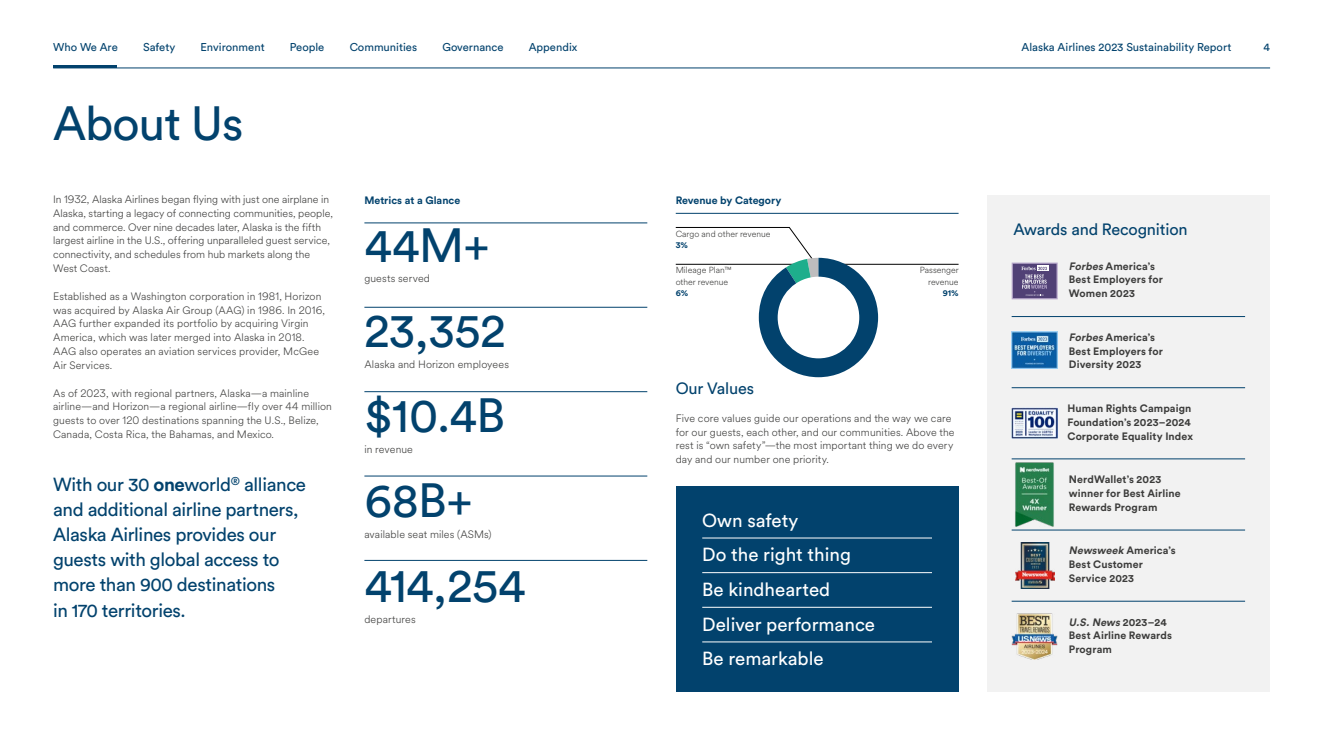
<style>
.page{position:relative;width:1323px;height:745px;background:#fff}
.page>*{position:absolute;margin:0;border:0;box-sizing:border-box;transform-origin:0 0}
.t1{font:47.5px "Circular Std";letter-spacing:-.01em;color:#02426d}
.t2{font:18.75px/25px "Circular Std";letter-spacing:-.02em;color:#02426d}
.t3{font:18.75px/34.6px "Circular Std";color:#fff}
.t4{font:16.25px "Circular Std";letter-spacing:-.01em;color:#02426d}
.t5{font:11.25px "Circular Std";color:#02426d}
.t6{font:300 10.62px/13.8px "Circular Spotify Text";letter-spacing:.01em;color:#3c3c3b}
.t7{font:700 10.62px/13.8px "Circular Std";letter-spacing:.01em;color:#3c3c3b}
.t8{font:700 10.62px "Circular Std";color:#02426d}
.t9{font:300 8.75px/11.2px "Circular Spotify Text";color:#3c3c3b;text-align:right}
.t10{font:700 8.75px "Circular Std";color:#02426d}
.s1{font-weight:700}
.s2{font-style:italic}
</style>
<div class="page">
<hr style="left:364px;top:222px;width:283px;height:1px;background:#02426d">
<hr style="left:364px;top:391px;width:283px;height:1px;background:#02426d">
<hr style="left:364px;top:307px;width:283px;height:1px;background:#02426d">
<hr style="left:364px;top:475px;width:283px;height:1px;background:#02426d">
<hr style="left:364px;top:560px;width:283px;height:1px;background:#02426d">
<hr style="left:827px;top:264px;width:131px;height:1px;background:#000">
<hr style="left:676px;top:213px;width:282px;height:1px;background:#02426d">
<svg style="left:675px;top:227px;width:203px;height:150px"></svg>
<div style="left:778px;top:276px;width:81px;height:82px;background:#fff;border-radius:50%"></div>
<div style="left:676px;top:486px;width:282px;height:205px;background:#02426d"></div>
<hr style="left:702px;top:537px;width:230px;height:1px;background:#fff">
<hr style="left:702px;top:572px;width:230px;height:1px;background:#fff">
<hr style="left:702px;top:606px;width:230px;height:1px;background:#fff">
<hr style="left:702px;top:641px;width:230px;height:1px;background:#fff">
<div style="left:987px;top:195px;width:283px;height:496px;background:#f2f2f2"></div>
<svg style="left:1012px;top:262px;width:46px;height:37px;background:#736691"></svg>
<img style="left:1012px;top:407px;width:46px;height:31px">
<img style="left:1015px;top:462px;width:39px;height:64px">
<img style="left:1012px;top:613px;width:46px;height:46px">
<hr style="left:1012px;top:316px;width:233px;height:1px;background:#02426d">
<hr style="left:1012px;top:387px;width:233px;height:1px;background:#02426d">
<hr style="left:1012px;top:458px;width:233px;height:1px;background:#02426d">
<hr style="left:1012px;top:529px;width:233px;height:1px;background:#02426d">
<hr style="left:1012px;top:600px;width:233px;height:1px;background:#02426d">
<img style="left:1015px;top:542px;width:39px;height:46px">
<img style="left:1012px;top:332px;width:46px;height:36px">
<hr style="left:53px;top:68px;width:1217px;height:1px;background:#02426d">
<hr style="left:54px;top:65px;width:63px;height:3px;background:#02426d">
<p class="t5" style="left:53px;top:40px;width:66px">Who We Are</p>
<p class="t5" style="left:143px;top:40px;width:34px">Safety</p>
<p class="t5" style="left:201px;top:40px;width:66px">Environment</p>
<p class="t5" style="left:290px;top:40px;width:36px">People</p>
<p class="t5" style="left:350px;top:40px;width:69px">Communities</p>
<p class="t5" style="left:442px;top:40px;width:63px">Governance</p>
<p class="t5" style="left:529px;top:40px;width:50px">Appendix</p>
<p class="t5" style="left:1021px;top:40px;width:211px">Alaska Airlines 2023 Sustainability Report</p>
<p class="t5" style="left:1263px;top:40px;width:8px">4</p>
<h1 class="t1" style="left:53px;top:94px;width:192px">About Us</h1>
<p class="t6" style="left:53px;top:192px;width:281px">In 1932, Alaska Airlines began flying with just one airplane in Alaska, starting a legacy of connecting communities, people, and commerce. Over nine decades later, Alaska is the fifth largest airline in the U.S., offering unparalleled guest service, connectivity, and schedules from hub markets along the West Coast.</p>
<p class="t6" style="left:53px;top:289px;width:273px">Established as a Washington corporation in 1981, Horizon was acquired by Alaska Air Group (AAG) in 1986. In 2016, AAG further expanded its portfolio by acquiring Virgin America, which was later merged into Alaska in 2018.<br>AAG also operates an aviation services provider, McGee Air Services.</p>
<p class="t6" style="left:53px;top:386px;width:280px">As of 2023, with regional partners, Alaska—a mainline airline—and Horizon—a regional airline—fly over 44 million guests to over 120 destinations spanning the U.S., Belize, Canada, Costa Rica, the Bahamas, and Mexico.</p>
<h2 class="t2" style="left:53px;top:471px;width:254px">With our 30 <span class="s1">one</span>world<sup>®</sup> alliance and additional airline partners,<br>Alaska Airlines provides our guests with global access to more than 900 destinations<br>in 170 territories.</h2>
<p class="t8" style="left:364px;top:193px;width:97px">Metrics at a Glance</p>
<h1 class="t1" style="left:364px;top:216px;width:127px">44M+</h1>
<p class="t6" style="left:364px;top:272px;width:67px">guests served</p>
<h1 class="t1" style="left:364px;top:301px;width:143px">23,352</h1>
<p class="t6" style="left:364px;top:357px;width:146px">Alaska and Horizon employees</p>
<h1 class="t1" style="left:364px;top:386px;width:142px">$10.4B</h1>
<p class="t6" style="left:364px;top:442px;width:50px">in revenue</p>
<h1 class="t1" style="left:364px;top:471px;width:110px">68B+</h1>
<p class="t6" style="left:364px;top:527px;width:129px">available seat miles (ASMs)</p>
<h1 class="t1" style="left:364px;top:556px;width:163px">414,254</h1>
<p class="t6" style="left:364px;top:612px;width:53px">departures</p>
<p class="t8" style="left:676px;top:193px;width:107px">Revenue by Category</p>
<p class="t9" style="left:676px;top:228px;width:96px">Cargo and other revenue</p>
<p class="t10" style="left:676px;top:239px;width:14px">3%</p>
<p class="t9" style="left:676px;top:265px;width:58px;text-align:left">Mileage Plan™ other revenue</p>
<p class="t10" style="left:676px;top:287px;width:14px">6%</p>
<p class="t9" style="left:920px;top:265px;width:40px">Passenger revenue</p>
<p class="t10" style="left:943px;top:287px;width:17px">91%</p>
<h3 class="t4" style="left:676px;top:378px;width:80px">Our Values</h3>
<p class="t6" style="left:676px;top:411px;width:280px">Five core values guide our operations and the way we care for our guests, each other, and our communities. Above the rest is “own safety”—the most important thing we do every day and our number one priority.</p>
<h2 class="t3" style="left:702px;top:502px;width:174px">Own safety<br>Do the right thing<br>Be kindhearted<br>Deliver performance<br>Be remarkable</h2>
<h3 class="t4" style="left:1013px;top:219px;width:176px">Awards and Recognition</h3>
<p class="t7" style="left:1069px;top:259px;width:96px"><span class="s2">Forbes</span> America’s<br>Best Employers for<br>Women 2023</p>
<p class="t7" style="left:1069px;top:330px;width:96px"><span class="s2">Forbes</span> America’s<br>Best Employers for<br>Diversity 2023</p>
<p class="t7" style="left:1067px;top:401px;width:127px">Human Rights Campaign<br>Foundation’s 2023–2024<br>Corporate Equality Index</p>
<p class="t7" style="left:1069px;top:472px;width:113px">NerdWallet’s 2023 winner for Best Airline<br>Rewards Program</p>
<p class="t7" style="left:1069px;top:543px;width:108px"><span class="s2">Newsweek</span> America’s<br>Best Customer<br>Service 2023</p>
<p class="t7" style="left:1069px;top:614px;width:105px"><span class="s2">U.S.News</span> 2023–24<br>Best Airline Rewards<br>Program</p>
</div>
